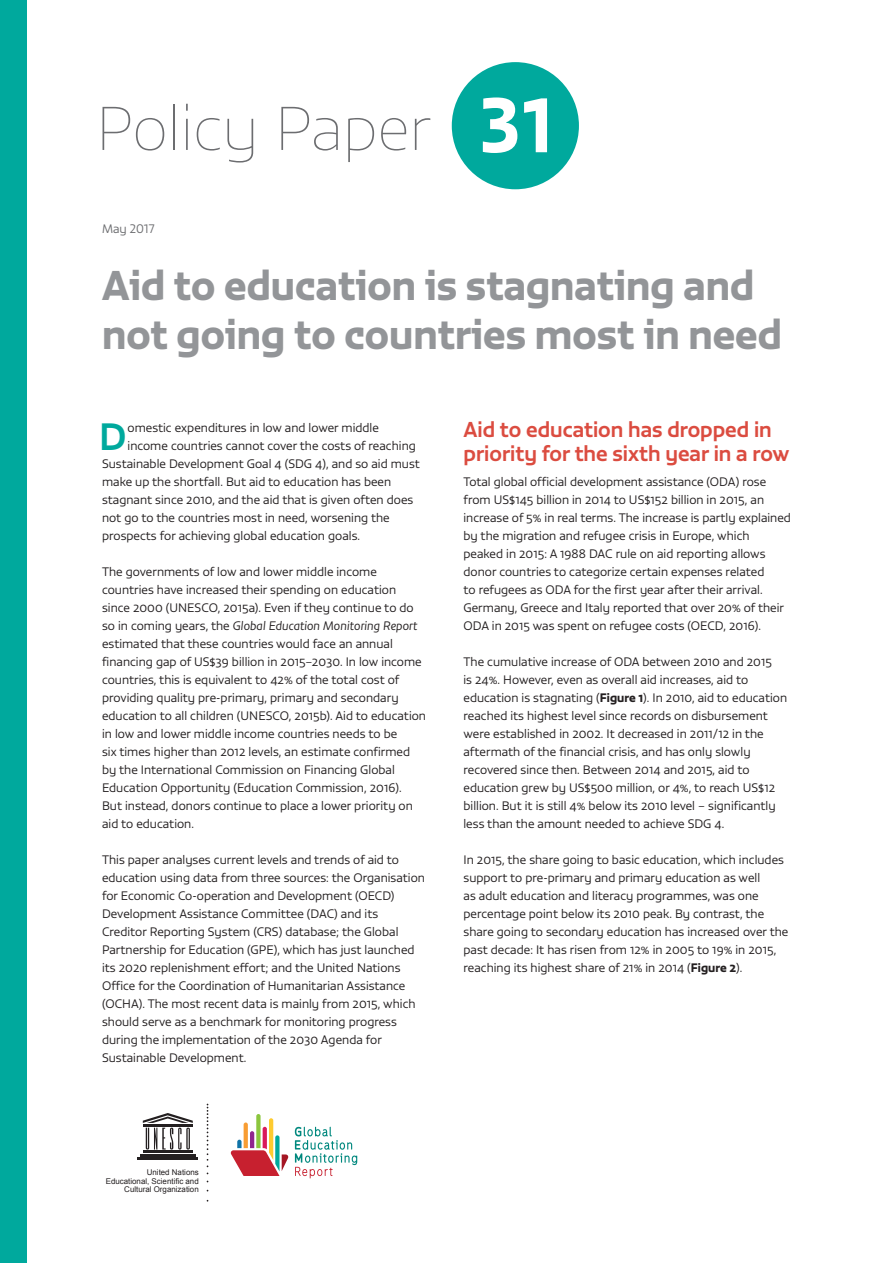
<style>
.page{position:relative;width:893px;height:1263px;background:#fff}
.page>*{position:absolute;margin:0;border:0;box-sizing:border-box;transform-origin:0 0}
.t1{font:75px "Vita Std Bld";color:#fff}
.Policy_Paper___Title{font:100 60px "Vita Std";color:#6c6d70}
.Title__GMR_H2{font:40.5px/49.5px "Vita Std Bld";color:#939598}
.Drop_Cap_Paragraph{font:500 37.05px "Vita Std";color:#00a99d}
.Head_1__GMR_H3{font:500 21px/24px "Vita Std";color:#db4c40}
.Body{font:300 12px/18px "Vita Std";letter-spacing:.005em;color:#231f20}
.Drop_Cap_Paragraph-2{font:300 12px "Vita Std";letter-spacing:.005em;color:#231f20}
.Date{font:300 12px "Vita Std";color:#6c6d70}
.t2{font:7.95px/8.7px "Arial";color:#231f20;text-align:right}
.s1{font-style:italic}
.s2{font-family:"Vita Std Bld";font-weight:400}
</style>
<div class="page">
<div style="left:0;top:0;width:27px;height:1263px;background:#00a99d"></div>
<svg style="left:231px;top:1114px;width:57px;height:62px"></svg>
<svg style="left:295px;top:1127px;width:62px;height:51px"></svg>
<svg style="left:207px;top:1104px;width:1px;height:70px"></svg>
<hr style="left:143px;top:1151px;width:50px;height:2px;background:#231f20">
<hr style="left:140px;top:1154px;width:55px;height:2px;background:#231f20">
<hr style="left:137px;top:1158px;width:61px;height:2px;background:#231f20">
<svg style="left:143px;top:1113px;width:50px;height:36px"></svg>
<div style="left:452px;top:62px;width:127px;height:127px;background:#00a99d;border-radius:50%"></div>
<p class="Policy_Paper___Title" style="left:96px;top:89px;width:337px">Policy Paper</p>
<p class="t1" style="left:480px;top:74px;width:75px">31</p>
<p class="Date" style="left:102px;top:221px;width:54px">May 2017</p>
<p class="Title__GMR_H2" style="left:102px;top:260px;width:681px">Aid to education is stagnating and not going to countries most in need</p>
<p class="Drop_Cap_Paragraph" style="left:99px;top:412px;width:29px">D</p>
<p class="Drop_Cap_Paragraph-2" style="left:128px;top:420px;width:253px">omestic expenditures in low and lower middle</p>
<p class="Drop_Cap_Paragraph-2" style="left:128px;top:438px;width:290px">income countries cannot cover the costs of reaching</p>
<p class="Drop_Cap_Paragraph-2" style="left:102px;top:456px;width:319px">Sustainable Development Goal 4 (SDG 4), and so aid must</p>
<p class="Drop_Cap_Paragraph-2" style="left:102px;top:474px;width:291px">make up the shortfall. But aid to education has been</p>
<p class="Drop_Cap_Paragraph-2" style="left:102px;top:492px;width:313px">stagnant since 2010, and the aid that is given often does</p>
<p class="Drop_Cap_Paragraph-2" style="left:102px;top:510px;width:289px">not go to the countries most in need, worsening the</p>
<p class="Drop_Cap_Paragraph-2" style="left:102px;top:528px;width:260px">prospects for achieving global education goals.</p>
<p class="Body" style="left:102px;top:563px;width:326px">The governments of low and lower middle income countries have increased their spending on education since 2000 (UNESCO, 2015a). Even if they continue to do so in coming years, the <span class="s1">Global Education Monitoring Report </span>estimated that these countries would face an annual financing gap of US$39 billion in 2015–2030. In low income countries, this is equivalent to 42% of the total cost of providing quality pre-primary, primary and secondary education to all children (UNESCO, 2015b). Aid to education in low and lower middle income countries needs to be<br>six times higher than 2012 levels, an estimate confirmed by the International Commission on Financing Global Education Opportunity (Education Commission, 2016).<br>But instead, donors continue to place a lower priority on aid to education.</p>
<p class="Body" style="left:102px;top:851px;width:324px">This paper analyses current levels and trends of aid to education using data from three sources: the Organisation for Economic Co-operation and Development (OECD)<br>Development Assistance Committee (DAC) and its Creditor Reporting System (CRS) database; the Global Partnership for Education (GPE), which has just launched its 2020 replenishment effort; and the United Nations Office for the Coordination of Humanitarian Assistance (OCHA). The most recent data is mainly from 2015, which should serve as a benchmark for monitoring progress during the implementation of the 2030 Agenda for Sustainable Development.</p>
<p class="Head_1__GMR_H3" style="left:463px;top:417px;width:327px">Aid to education has dropped in priority for the sixth year in a row</p>
<p class="Body" style="left:463px;top:473px;width:329px">Total global official development assistance (ODA) rose from US$145 billion in 2014 to US$152 billion in 2015, an increase of 5% in real terms. The increase is partly explained by the migration and refugee crisis in Europe, which peaked in 2015: A 1988 DAC rule on aid reporting allows donor countries to categorize certain expenses related<br>to refugees as ODA for the first year after their arrival.<br>Germany, Greece and Italy reported that over 20% of their ODA in 2015 was spent on refugee costs (OECD, 2016).</p>
<p class="Body" style="left:463px;top:653px;width:325px">The cumulative increase of ODA between 2010 and 2015<br>is 24%. However, even as overall aid increases, aid to education is stagnating (<span class="s2">Figure 1</span>). In 2010, aid to education reached its highest level since records on disbursement were established in 2002. It decreased in 2011/12 in the aftermath of the financial crisis, and has only slowly recovered since then. Between 2014 and 2015, aid to education grew by US$500 million, or 4%, to reach US$12 billion. But it is still 4% below its 2010 level – significantly less than the amount needed to achieve SDG 4.</p>
<p class="Body" style="left:463px;top:851px;width:326px">In 2015, the share going to basic education, which includes support to pre-primary and primary education as well<br>as adult education and literacy programmes, was one percentage point below its 2010 peak. By contrast, the share going to secondary education has increased over the past decade: It has risen from 12% in 2005 to 19% in 2015, reaching its highest share of 21% in 2014 (<span class="s2">Figure 2</span>).</p>
<p class="t2" style="left:106px;top:1168px;width:95px">United Nations<br>Educational, Scientific and<br>Cultural Organization</p>
</div>
